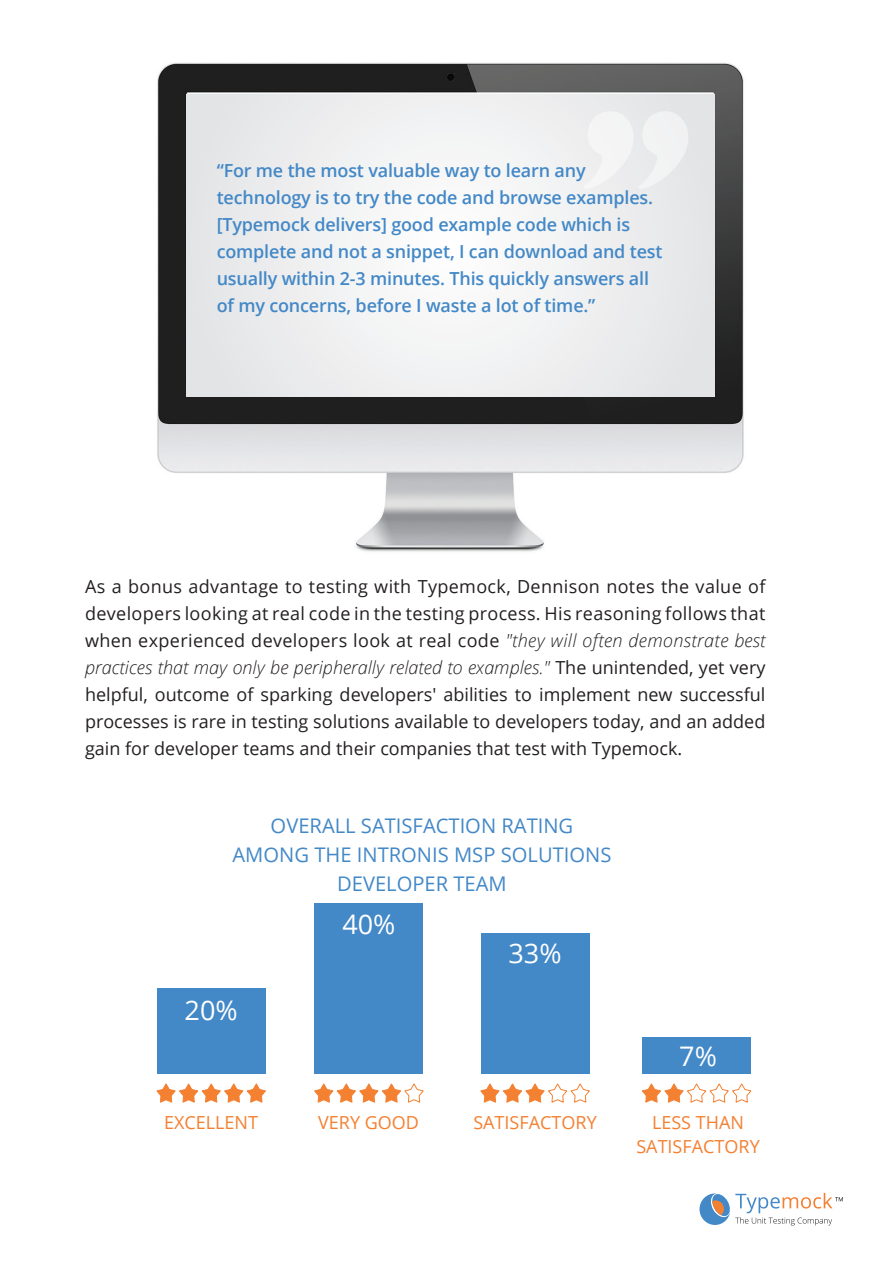
<style>
.page{position:relative;width:893px;height:1263px;background:#fff}
.page>*{position:absolute;margin:0;border:0;box-sizing:border-box;transform-origin:0 0}
.t1{font:27px "Open Sans";color:#fff}
.t2{font:20.1px/29px "Open Sans";color:#4388c7;text-align:center}
.t3{font:18px/27px "Open Sans";color:#231f20;text-align:justify}
.t4{font:600 18px/27px "Open Sans";letter-spacing:-.01em;color:#4388c7}
.t5{font:18px "Open Sans";color:#f48031}
.s1{font-weight:300;font-style:italic}
</style>
<div class="page">
<svg style="left:699px;top:1192px;width:144px;height:33px"></svg>
<img style="left:157px;top:62px;width:587px;height:490px">
<div style="left:187px;top:94px;width:527px;height:302px;background:#efeff0"></div>
<svg style="left:671px;top:111px;width:17px;height:52px"></svg>
<div style="left:157px;top:988px;width:108px;height:85px;background:#4388c7"></div>
<div style="left:315px;top:903px;width:108px;height:170px;background:#4388c7"></div>
<div style="left:481px;top:933px;width:108px;height:140px;background:#4388c7"></div>
<div style="left:642px;top:1037px;width:109px;height:36px;background:#4388c7"></div>
<svg style="left:314px;top:1083px;width:110px;height:20px"></svg>
<svg style="left:480px;top:1083px;width:110px;height:20px"></svg>
<svg style="left:642px;top:1083px;width:109px;height:20px"></svg>
<svg style="left:156px;top:1083px;width:110px;height:20px"></svg>
<p class="t4" style="left:217px;top:156px;width:447px">“For me the most valuable way to learn any technology is to try the code and browse examples. [Typemock delivers] good example code which is complete and not a snippet I, can download and test usually within 2-3 minutes. This quickly answers all of my concerns, before I waste a lot of time “.</p>
<p class="t3" style="left:85px;top:573px;width:682px">As a bonus advantage to testing with Typemock, Dennison notes the value of developers looking at real code in the testing process. His reasoning follows that when experienced developers look at real code <span class="s1">"they will often demonstrate best practices that may only be peripherally related to examples " .</span> The unintended, yet very helpful, outcome of sparking developers' abilities to implement new successful processes is rare in testing solutions available to developers today, and an added gain for developer teams and their companies that test with Typemock.</p>
<p class="t2" style="left:233px;top:811px;width:380px">OVERALL SATISFACTION RATING<br>AMONG THE INTRONIS MSP SOLUTIONS<br>DEVELOPER TEAM</p>
<h1 class="t1" style="left:185px;top:992px;width:55px">20%</h1>
<p class="t5" style="left:164px;top:1110px;width:95px">EXCELLENT</p>
<h1 class="t1" style="left:342px;top:906px;width:55px">40%</h1>
<p class="t5" style="left:318px;top:1110px;width:102px">VERY GOOD</p>
<h1 class="t1" style="left:508px;top:935px;width:55px">33%</h1>
<p class="t5" style="left:473px;top:1110px;width:125px">SATISFACTORY</p>
<h1 class="t1" style="left:679px;top:1037px;width:39px">7%</h1>
<p class="t5" style="left:652px;top:1110px;width:93px">LESS THAN</p>
<p class="t5" style="left:636px;top:1134px;width:125px">SATISFACTORY</p>
</div>
